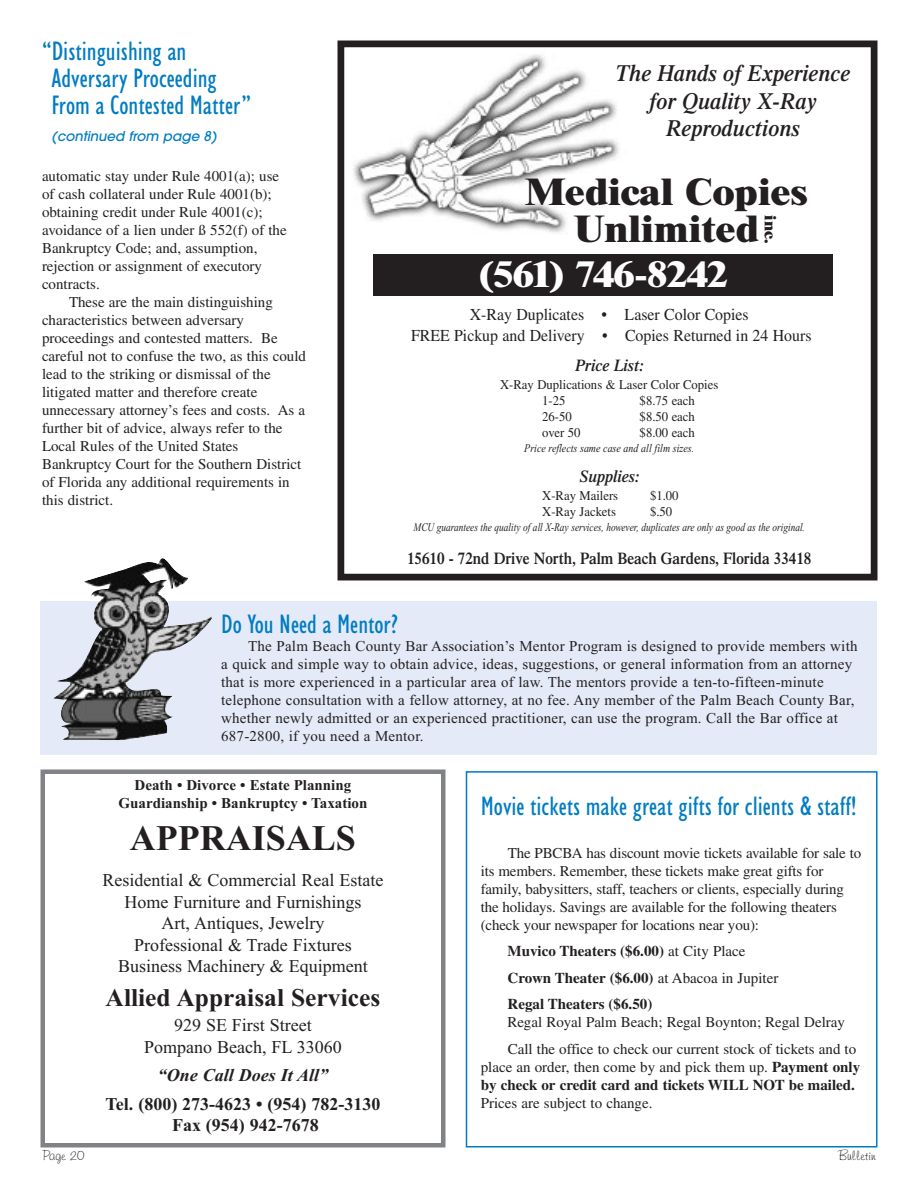
<style>
.page{position:relative;width:918px;height:1188px;background:#fff}
.page>*{position:absolute;margin:0;border:0;box-sizing:border-box;transform-origin:0 0}
.t1{font:800 37.2px/37.2px "Times";color:#231f20;text-align:center;scale:1.09 1}
.t2{font:800 36px "Times";color:#fff;scale:1.1 1}
.t3{font:700 36px "Times";color:#231f20}
.t4{font:condensed 27px/27px "Humanist 521 BT";color:#007cc2}
.t5{font:700 25.5px "Times";color:#231f20}
.t6{font:italic 600 23.1px/27.8px "Times";color:#231f20;text-align:center;scale:.95 1}
.t7{font:18px/21.6px "Times";color:#231f20;text-align:center}
.t8{font:700 18px/21.6px "Times";color:#231f20;text-align:center}
.t9{font:italic 700 18px "Times";color:#231f20}
.t10{font:16.65px/20.1px "Times";color:#231f20;text-align:center;scale:.95 1}
.t11{font:600 16.65px "Times";color:#231f20;scale:.9 1}
.t12{font:italic 600 16.65px "Times";color:#231f20;scale:.95 1}
.t13{font:800 15.75px "Times";color:#231f20;scale:1.09 1}
.t14{font:15px/18px "Times";color:#231f20}
.t15{font:700 15px/26.7px "Times";color:#231f20}
.t16{font:italic 500 13.5px "Avant Garde";color:#007cc2}
.t17{font:13.5px "Freehand 591 BT Regular A";color:#231f20}
.t18{font:13.35px/16px "Times";color:#231f20;scale:.95 1}
.t19{font:italic 11.7px "Times";color:#231f20;scale:.8 1}
.t20{font:italic 11.7px "Times";color:#231f20;scale:.85 1}
.s1{font-weight:400}
</style>
<div class="page">
<img style="left:353px;top:54px;width:266px;height:179px">
<div style="left:338px;top:40px;width:540px;height:540px;border:7px solid #231f20"></div>
<div style="left:373px;top:254px;width:460px;height:42px;background:#231f20"></div>
<div style="left:40px;top:601px;width:838px;height:153px;background:#e4eaf7"></div>
<img style="left:53px;top:558px;width:159px;height:182px">
<div style="left:466px;top:771px;width:412px;height:377px;border:2px solid #007cc2"></div>
<div style="left:40px;top:770px;width:406px;height:378px;border:4px solid #808285"></div>
<h3 class="t4" style="left:52px;top:40px;width:201px;text-indent:-10px">“Distinguishing an<br>Adversary Proceeding<br>From a Contested Matter”</h3>
<p class="t16" style="left:52px;top:131px;width:167px">(continued from page 8)</p>
<p class="t14" style="left:42px;top:168px;width:246px">automatic stay under Rule 4001(a); use of cash collateral under Rule 4001(b); obtaining credit under Rule 4001(c); avoidance of a lien under ß 552(f) of the Bankruptcy Code; and, assumption, rejection or assignment of executory contracts.</p>
<p class="t14" style="left:42px;top:294px;width:266px;text-indent:27px">These are the main distinguishing characteristics between adversary proceedings and contested matters. Be careful not to confuse the two, as this could lead to the striking or dismissal of the litigated matter and therefore create unnecessary attorney’s fees and costs. As a further bit of advice, always refer to the Local Rules of the United States Bankruptcy Court for the Southern District of Florida any additional requirements in this district.</p>
<h3 class="t6" style="left:616px;top:61px;width:248px">The Hands of Experience for Quality X-Ray<br>Reproductions</h3>
<h1 class="t1" style="left:525px;top:176px;width:260px">Medical Copies<br>Unlimited</h1>
<p class="t13" style="left:776px;top:215px;width:27px;rotate:90deg">inc.</p>
<h2 class="t2" style="left:479px;top:261px;width:228px">(561) 746-8242</h2>
<p class="t10" style="left:411px;top:306px;width:423px">X-Ray Duplicates • Laser Color Copies<br>FREE Pickup and Delivery • Copies Returned in 24 Hours</p>
<p class="t12" style="left:575px;top:359px;width:73px">Price List:</p>
<p class="t18" style="left:542px;top:377px;width:187px;text-indent:-42px">X-Ray Duplications &amp; Laser Color Copies<br>1-25</p>
<p class="t18" style="left:640px;top:393px;width:60px">$8.75 each</p>
<p class="t18" style="left:542px;top:409px;width:33px">26-50</p>
<p class="t18" style="left:640px;top:409px;width:60px">$8.50 each</p>
<p class="t18" style="left:542px;top:425px;width:42px">over 50</p>
<p class="t18" style="left:640px;top:425px;width:60px">$8.00 each</p>
<p class="t20" style="left:524px;top:443px;width:201px">Price reflects same case and all film sizes.</p>
<p class="t12" style="left:580px;top:470px;width:64px">Supplies:</p>
<p class="t18" style="left:542px;top:488px;width:82px">X-Ray Mailers</p>
<p class="t18" style="left:650px;top:488px;width:32px">$1.00</p>
<p class="t18" style="left:542px;top:504px;width:79px">X-Ray Jackets</p>
<p class="t18" style="left:650px;top:504px;width:25px">$.50</p>
<p class="t19" style="left:414px;top:523px;width:491px">MCU guarantees the quality of all X-Ray services, however, duplicates are only as good as the original.</p>
<p class="t11" style="left:407px;top:552px;width:451px">15610 - 72nd Drive North, Palm Beach Gardens, Florida 33418</p>
<h3 class="t4" style="left:221px;top:613px;width:178px">Do You Need a Mentor?</h3>
<p class="t14" style="left:221px;top:638px;width:638px;text-indent:27px">The Palm Beach County Bar Association’s Mentor Program is designed to provide members with a quick and simple way to obtain advice, ideas, suggestions, or general information from an attorney that is more experienced in a particular area of law. The mentors provide a ten-to-fifteen-minute telephone consultation with a fellow attorney, at no fee. Any member of the Palm Beach County Bar, whether newly admitted or an experienced practitioner, can use the program. Call the Bar office at 687-2800, if you need a Mentor.</p>
<p class="t15" style="left:119px;top:778px;width:250px;line-height:18px;text-align:center">Death • Divorce • Estate Planning<br>Guardianship • Bankruptcy • Taxation</p>
<h2 class="t3" style="left:130px;top:826px;width:228px">APPRAISALS</h2>
<p class="t7" style="left:103px;top:871px;width:282px">Residential &amp; Commercial Real Estate<br>Home Furniture and Furnishings<br>Art, Antiques, Jewelry<br>Professional &amp; Trade Fixtures<br>Business Machinery &amp; Equipment</p>
<h3 class="t5" style="left:106px;top:989px;width:276px">Allied Appraisal Services</h3>
<p class="t7" style="left:144px;top:1016px;width:199px">929 SE First Street<br>Pompano Beach, FL 33060</p>
<p class="t9" style="left:158px;top:1069px;width:172px">“One Call Does It All”</p>
<p class="t8" style="left:106px;top:1095px;width:276px">Tel. (800) 273-4623 • (954) 782-3130<br>Fax (954) 942-7678</p>
<h3 class="t4" style="left:481px;top:795px;width:377px">Movie tickets make great gifts for clients &amp; staff!</h3>
<p class="t14" style="left:481px;top:845px;width:382px;text-indent:27px">The PBCBA has discount movie tickets available for sale to its members. Remember, these tickets make great gifts for family, babysitters, staff, teachers or clients, especially during the holidays. Savings are available for the following theaters (check your newspaper for locations near you):</p>
<p class="t15" style="left:508px;top:939px;width:272px">Muvico Theaters ($6.00) <span class="s1">at City Place<br></span>Crown Theater ($6.00) <span class="s1">at Abacoa in Jupiter<br></span>Regal Theaters ($6.50)</p>
<p class="t14" style="left:508px;top:1010px;width:350px;line-height:26.7px">Regal Royal Palm Beach; Regal Boynton; Regal Delray<br>Call the office to check our current stock of tickets and to</p>
<p class="t15" style="left:481px;top:1059px;width:381px;line-height:18px"><span class="s1">place an order, then come by and pick them up.</span> Payment only by check or credit card and tickets WILL NOT be mailed.</p>
<p class="t14" style="left:481px;top:1095px;width:173px">Prices are subject to change.</p>
<p class="t17" style="left:43px;top:1150px;width:44px">Page 20</p>
<p class="t17" style="left:838px;top:1150px;width:39px">Bulletin</p>
</div>
